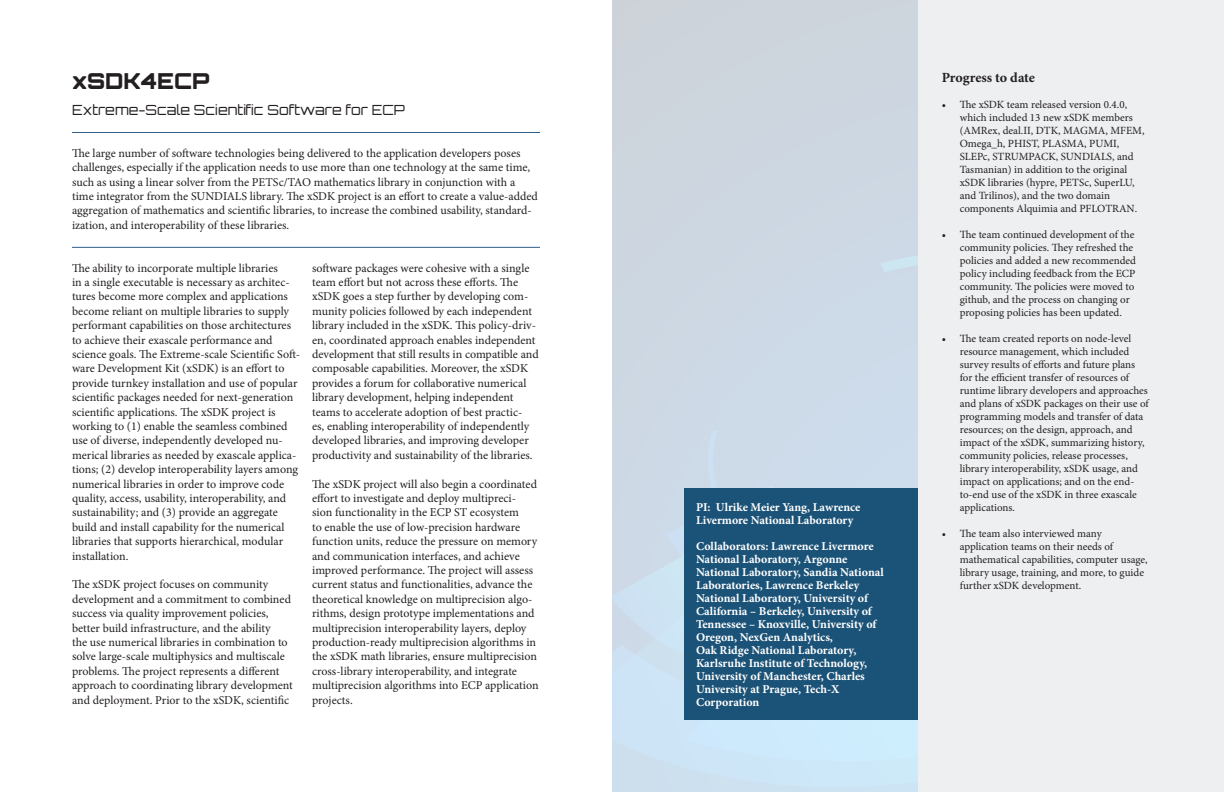
<style>
.page{position:relative;width:1224px;height:792px;background:#fff}
.page>*{position:absolute;margin:0;border:0;box-sizing:border-box;transform-origin:0 0}
.Sub_Section_Title{font:900 22px "Orbitron";color:#231f20}
.Heading_2{font:300 14px "Orbitron";color:#231f20}
.Body_Text{font:700 14px "Minion Pro";letter-spacing:-.01em;color:#231f20}
.t1{font:12px/14.4px "Minion Pro";color:#231f20}
.PI_Box{font:700 12px/13px "Minion Pro";color:#fff}
.t2{font:11px/13px "Minion Pro";color:#231f20}
</style>
<div class="page">
<div style="left:612px;top:0;width:612px;height:792px;background:#cdd6df"></div>
<svg style="left:612px;top:255px;width:306px;height:537px"></svg>
<div style="left:918px;top:0;width:306px;height:792px;background:#edeff0"></div>
<hr style="left:72px;top:132px;width:468px;height:1px;background:#305f8a">
<hr style="left:72px;top:247px;width:468px;height:1px;background:#305f8a">
<div style="left:684px;top:489px;width:234px;height:231px;background:#1b5277"></div>
<p class="Sub_Section_Title" style="left:72px;top:67px;width:139px">xSDK4ECP</p>
<p class="Heading_2" style="left:72px;top:100px;width:335px">Extreme-Scale Scientific Software for ECP</p>
<p class="t1" style="left:72px;top:146px;width:467px">The large number of software technologies being delivered to the application developers poses challenges, especially if the application needs to use more than one technology at the same time, such as using a linear solver from the PETSc/TAO mathematics library in conjunction with a time integrator from the SUNDIALS library. The xSDK project is an effort to create a value-added aggregation of mathematics and scientific libraries, to increase the combined usability, standard&shy;ization, and interoperability of these libraries.</p>
<p class="t1" style="left:72px;top:261px;width:230px">The ability to incorporate multiple libraries<br>in a single executable is necessary as architec&shy;tures become more complex and applications become reliant on multiple libraries to supply performant capabilities on those architectures to achieve their exascale performance and science goals. The Extreme-scale Scientific Soft&shy;ware Development Kit (xSDK) is an effort to provide turnkey installation and use of popular scientific packages needed for next-generation scientific applications. The xSDK project is working to (1) enable the seamless combined use of diverse, independently developed nu&shy;merical libraries as needed by exascale applica&shy;tions; (2) develop interoperability layers among numerical libraries in order to improve code quality, access, usability, interoperability, and sustainability; and (3) provide an aggregate build and install capability for the numerical libraries that supports hierarchical, modular installation.</p>
<p class="t1" style="left:72px;top:577px;width:222px">The xSDK project focuses on community development and a commitment to combined success via quality improvement policies, better build infrastructure, and the ability<br>the use numerical libraries in combination to solve large-scale multiphysics and multiscale problems. The project represents a different approach to coordinating library development and deployment. Prior to the xSDK, scientific</p>
<p class="t1" style="left:312px;top:261px;width:228px">software packages were cohesive with a single team effort but not across these efforts. The xSDK goes a step further by developing com&shy;munity policies followed by each independent library included in the xSDK. This policy-driv&shy;en, coordinated approach enables independent development that still results in compatible and composable capabilities. Moreover, the xSDK provides a forum for collaborative numerical library development, helping independent teams to accelerate adoption of best practic-<br>es, enabling interoperability of independently developed libraries, and improving developer productivity and sustainability of the libraries.</p>
<p class="t1" style="left:312px;top:477px;width:228px">The xSDK project will also begin a coordinated effort to investigate and deploy multipreci&shy;sion functionality in the ECP ST ecosystem<br>to enable the use of low-precision hardware function units, reduce the pressure on memory and communication interfaces, and achieve improved performance. The project will assess current status and functionalities, advance the theoretical knowledge on multiprecision algo&shy;rithms, design prototype implementations and multiprecision interoperability layers, deploy production-ready multiprecision algorithms in the xSDK math libraries, ensure multiprecision cross-library interoperability, and integrate multiprecision algorithms into ECP application projects.</p>
<p class="PI_Box" style="left:696px;top:500px;width:166px">PI: Ulrike Meier Yang, Lawrence<br>Livermore National Laboratory</p>
<p class="PI_Box" style="left:696px;top:539px;width:189px">Collaborators: Lawrence Livermore National Laboratory, Argonne National Laboratory, Sandia National Laboratories, Lawrence Berkeley National Laboratory, University of California – Berkeley, University of Tennessee – Knoxville, University of Oregon, NexGen Analytics,</p>
<p class="PI_Box" style="left:696px;top:643px;width:173px">Oak Ridge National Laboratory,<br>Karlsruhe Institute of Technology,<br>University of Manchester, Charles<br>University at Prague, Tech-X<br>Corporation</p>
<p class="Body_Text" style="left:942px;top:68px;width:95px">Progress to date</p>
<p class="t2" style="left:960px;top:98px;width:186px;text-indent:-18px">• The xSDK team released version 0.4.0, which included 13 new xSDK members (AMRex, deal.II, DTK, MAGMA, MFEM, Omega_h, PHIST, PLASMA, PUMI, SLEPc, STRUMPACK, SUNDIALS, and Tasmanian) in addition to the original xSDK libraries (hypre, PETSc, SuperLU, and Trilinos), and the two domain components Alquimia and PFLOTRAN.</p>
<p class="t2" style="left:960px;top:228px;width:178px;text-indent:-18px">• The team continued development of the community policies. They refreshed the policies and added a new recommended policy including feedback from the ECP community. The policies were moved to github, and the process on changing or proposing policies has been updated.</p>
<p class="t2" style="left:960px;top:332px;width:191px;text-indent:-18px">• The team created reports on node-level resource management, which included survey results of efforts and future plans for the efficient transfer of resources of runtime library developers and approaches and plans of xSDK packages on their use of programming models and transfer of data resources; on the design, approach, and impact of the xSDK, summarizing history, community policies, release processes, library interoperability, xSDK usage, and impact on applications; and on the end&shy;to-end use of the xSDK in three exascale applications.</p>
<p class="t2" style="left:960px;top:527px;width:190px;text-indent:-18px">• The team also interviewed many application teams on their needs of mathematical capabilities, computer usage, library usage, training, and more, to guide further xSDK development.</p>
</div>
